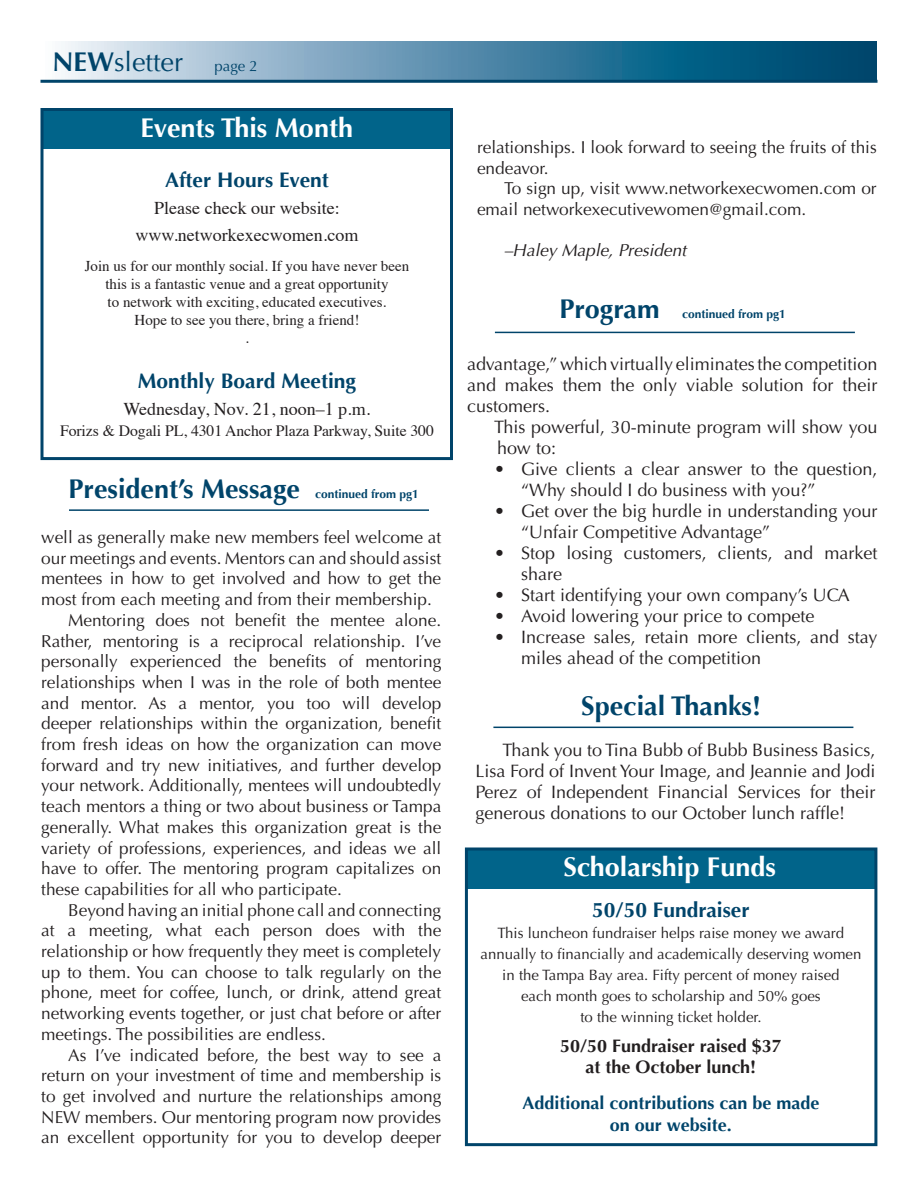
<style>
.page{position:relative;width:918px;height:1188px;background:#fff}
.page>*{position:absolute;margin:0;border:0;box-sizing:border-box;transform-origin:0 0}
.t1{font:700 27px "Optima";color:#00446a}
.t2{font:700 27px "Optima";color:#fff}
.t3{font:27px "Optima";color:#00446a}
.t4{font:700 21px "Optima";color:#00446a}
.t5{font:18px/21px "Optima";color:#231f20}
.t6{font:18px "Times";color:#231f20}
.t7{font:700 18px "Optima";color:#00446a}
.t8{font:700 18px/21.6px "Optima";color:#231f20;text-align:center}
.t9{font:17.25px/20.7px "Optima";color:#231f20;text-align:justify}
.t10{font:italic 17.25px "Optima";color:#231f20}
.t11{font:15.75px "Times";letter-spacing:-.005em;color:#231f20}
.t12{font:15px/21px "Optima";color:#231f20;text-align:center}
.t13{font:15px "Times";color:#231f20}
.t14{font:700 12px "Optima";color:#00446a}
.s1{font-weight:700}
.s2{font-size:15px}
</style>
<div class="page">
<div style="left:42px;top:109px;width:410px;height:40px;background:#01648a"></div>
<div style="left:40px;top:108px;width:413px;height:352px;border:3px solid #00446a"></div>
<svg style="left:41px;top:41px;width:836px;height:39px;background:#5e92ae"></svg>
<hr style="left:40px;top:80px;width:838px;height:3px;background:#00446a">
<hr style="left:69px;top:509px;width:360px;height:2px;background:#00446a">
<div style="left:466px;top:849px;width:411px;height:40px;background:#01648a"></div>
<div style="left:465px;top:848px;width:412px;height:298px;border:3px solid #00446a"></div>
<hr style="left:493px;top:727px;width:360px;height:1px;background:#00446a">
<hr style="left:495px;top:332px;width:360px;height:1px;background:#00446a">
<p class="t3" style="left:52px;top:46px;width:207px"><span class="s1">NEW</span>sletter <span class="s2">page 2</span></p>
<p class="t2" style="left:140px;top:113px;width:214px">Events This Month</p>
<p class="t4" style="left:165px;top:168px;width:165px">After Hours Event</p>
<p class="t6" style="left:154px;top:191px;width:187px">Please check our website:</p>
<p class="t6" style="left:136px;top:218px;width:224px">www.networkexecwomen.com</p>
<p class="t13" style="left:85px;top:252px;width:326px">Join us for our monthly social. If you have never been</p>
<p class="t13" style="left:105px;top:270px;width:285px">this is a fantastic venue and a great opportunity</p>
<p class="t13" style="left:108px;top:288px;width:280px">to network with exciting, educated executives.</p>
<p class="t13" style="left:135px;top:306px;width:226px">Hope to see you there, bring a friend!</p>
<p class="t13" style="left:245px;top:324px;width:5px">.</p>
<p class="t4" style="left:138px;top:369px;width:220px">Monthly Board Meeting</p>
<p class="t6" style="left:124px;top:392px;width:248px">Wednesday, Nov. 21, noon–1 p.m.</p>
<p class="t11" style="left:60px;top:416px;width:375px">Forizs &amp; Dogali PL, 4301 Anchor Plaza Parkway, Suite 300</p>
<p class="t1" style="left:69px;top:473px;width:233px">President’s Message</p>
<p class="t14" style="left:315px;top:487px;width:105px">continued from pg1</p>
<p class="t9" style="left:41px;top:527px;width:402px">well as generally make new members feel welcome at our meetings and events. Mentors can and should assist mentees in how to get involved and how to get the most from each meeting and from their membership.</p>
<p class="t9" style="left:41px;top:610px;width:402px;text-indent:27px">Mentoring does not benefit the mentee alone.<br>Rather, mentoring is a reciprocal relationship. I’ve personally experienced the benefits of mentoring relationships when I was in the role of both mentee and mentor. As a mentor, you too will develop deeper relationships within the organization, benefit from fresh ideas on how the organization can move forward and try new initiatives, and further develop your network. Additionally, mentees will undoubtedly teach mentors a thing or two about business or Tampa generally. What makes this organization great is the variety of professions, experiences, and ideas we all have to offer. The mentoring program capitalizes on these capabilities for all who participate.</p>
<p class="t9" style="left:41px;top:900px;width:402px;text-indent:27px">Beyond having an initial phone call and connecting at a meeting, what each person does with the relationship or how frequently they meet is completely up to them. You can choose to talk regularly on the phone, meet for coffee, lunch, or drink, attend great networking events together, or just chat before or after meetings. The possibilities are endless.</p>
<p class="t9" style="left:41px;top:1045px;width:402px;text-indent:27px">As I’ve indicated before, the best way to see a return on your investment of time and membership is to get involved and nurture the relationships among NEW members. Our mentoring program now provides an excellent opportunity for you to develop deeper</p>
<p class="t9" style="left:477px;top:137px;width:401px">relationships. I look forward to seeing the fruits of this endeavor.</p>
<p class="t9" style="left:477px;top:178px;width:401px;text-indent:27px">To sign up, visit www.networkexecwomen.com or email networkexecutivewomen@gmail.com.</p>
<p class="t10" style="left:504px;top:241px;width:184px">–Haley Maple, President</p>
<p class="t1" style="left:559px;top:293px;width:102px">Program</p>
<p class="t14" style="left:682px;top:307px;width:105px">continued from pg1</p>
<p class="t5" style="left:467px;top:353px;width:412px;text-align:justify">advantage,” which virtually eliminates the competition and makes them the only viable solution for their customers.</p>
<p class="t5" style="left:494px;top:416px;width:385px">This powerful, 30-minute program will show you how to:</p>
<p class="t5" style="left:521px;top:458px;width:358px;text-indent:-27px">• Give clients a clear answer to the question, “Why should I do business with you?”</p>
<p class="t5" style="left:521px;top:500px;width:358px;text-indent:-27px">• Get over the big hurdle in understanding your “Unfair Competitive Advantage”</p>
<p class="t5" style="left:521px;top:542px;width:358px;text-indent:-27px">• Stop losing customers, clients, and market share</p>
<p class="t5" style="left:494px;top:584px;width:357px">• Start identifying your own company’s UCA</p>
<p class="t5" style="left:494px;top:605px;width:322px">• Avoid lowering your price to compete</p>
<p class="t5" style="left:521px;top:626px;width:358px;text-indent:-27px">• Increase sales, retain more clients, and stay miles ahead of the competition</p>
<p class="t1" style="left:581px;top:690px;width:181px">Special Thanks!</p>
<p class="t5" style="left:475px;top:740px;width:402px;text-align:justify;text-indent:27px">Thank you to Tina Bubb of Bubb Business Basics, Lisa Ford of Invent Your Image, and Jeannie and Jodi Perez of Independent Financial Services for their generous donations to our October lunch raffle!</p>
<p class="t2" style="left:563px;top:851px;width:214px">Scholarship Funds</p>
<p class="t4" style="left:592px;top:897px;width:159px">50/50 Fundraiser</p>
<p class="t12" style="left:481px;top:922px;width:382px">This luncheon fundraiser helps raise money we award annually to financially and academically deserving women in the Tampa Bay area. Fifty percent of money raised</p>
<p class="t12" style="left:521px;top:985px;width:301px">each month goes to scholarship and 50% goes</p>
<p class="t12" style="left:580px;top:1006px;width:183px">to the winning ticket holder.</p>
<p class="t8" style="left:560px;top:1035px;width:223px">50/50 Fundraiser raised $37 at the October lunch!</p>
<p class="t7" style="left:522px;top:1093px;width:299px">Additional contributions can be made</p>
<p class="t7" style="left:610px;top:1114px;width:124px">on our website.</p>
</div>
